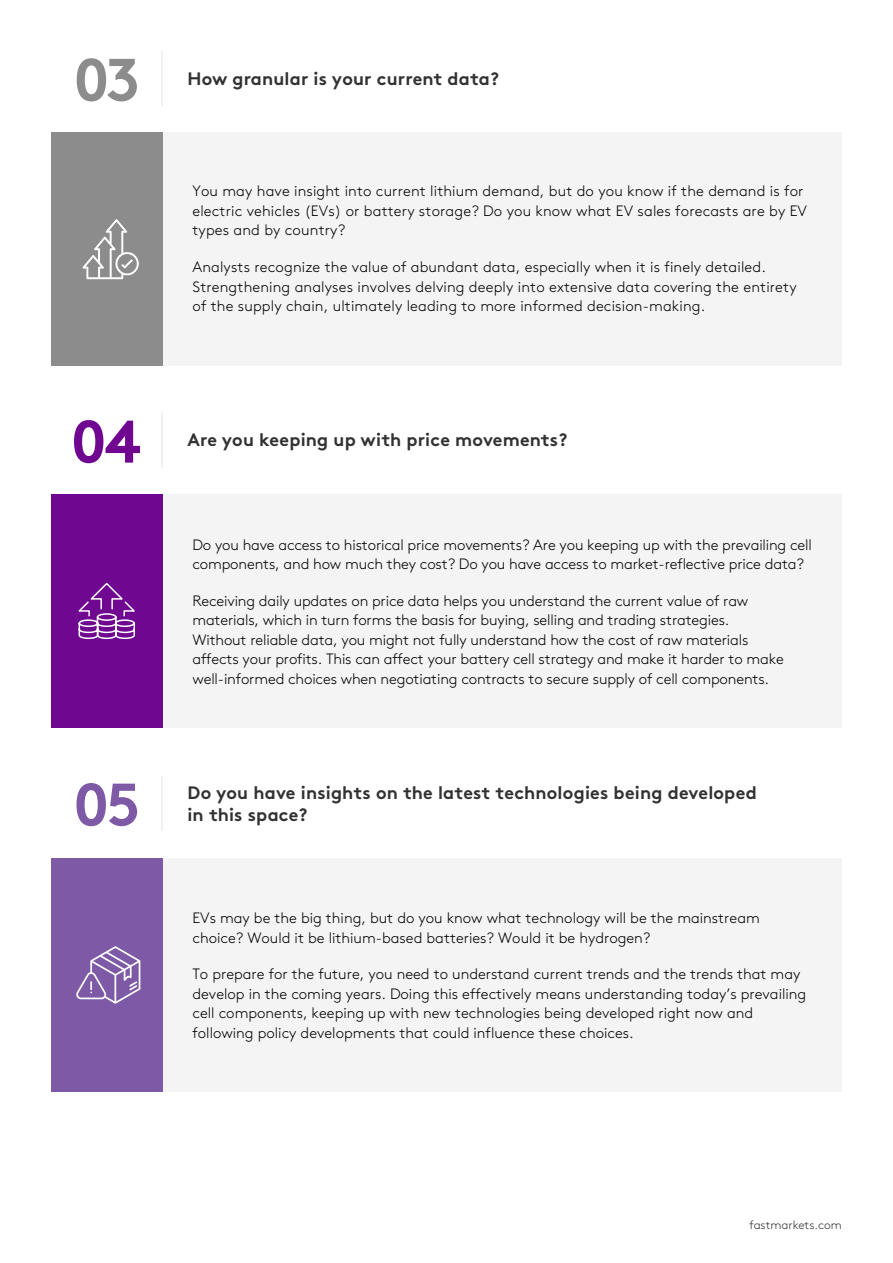
<style>
.page{position:relative;width:893px;height:1263px;background:#fff}
.page>*{position:absolute;margin:0;border:0;box-sizing:border-box;transform-origin:0 0}
.t1{font:700 60px "Brown Std";color:#7e5aa6}
.t2{font:700 60px "Brown Std";color:#8c8c8c}
.t3{font:700 60px "Brown Std";color:#6f0791}
.t4{font:700 18px "Brown Std";letter-spacing:.01em;color:#323232}
.t5{font:300 15px/19.5px "Brown Std";color:#000}
.t6{font:300 12px "Brown Std";color:#323232}
</style>
<div class="page">
<div style="left:163px;top:132px;width:679px;height:234px;background:#f4f4f4"></div>
<div style="left:163px;top:858px;width:679px;height:234px;background:#f4f4f4"></div>
<hr style="left:161px;top:775px;width:2px;height:56px;background:#ececec">
<hr style="left:161px;top:51px;width:2px;height:55px;background:#ececec">
<div style="left:51px;top:132px;width:112px;height:234px;background:#8c8c8c"></div>
<div style="left:51px;top:858px;width:112px;height:234px;background:#7e5aa6"></div>
<svg style="left:76px;top:946px;width:64px;height:58px"></svg>
<svg style="left:82px;top:219px;width:57px;height:60px"></svg>
<div style="left:163px;top:494px;width:679px;height:234px;background:#f4f4f4"></div>
<hr style="left:161px;top:412px;width:2px;height:56px;background:#ececec">
<div style="left:51px;top:494px;width:112px;height:234px;background:#6f0791"></div>
<svg style="left:78px;top:582px;width:57px;height:58px"></svg>
<h1 class="t2" style="left:73px;top:43px;width:68px">03</h1>
<h1 class="t3" style="left:71px;top:405px;width:72px">04</h1>
<h1 class="t1" style="left:73px;top:768px;width:69px">05</h1>
<p class="t4" style="left:188px;top:68px;width:313px">How granular is your current data?</p>
<p class="t5" style="left:192px;top:182px;width:616px">You may have insight into current lithium demand, but do you know if the demand is for electric vehicles (EVs) or battery storage? Do you know what EV sales forecasts are by EV types and by country?</p>
<p class="t5" style="left:192px;top:257px;width:606px">Analysts recognize the value of abundant data, especially when it is finely detailed.<br>Strengthening analyses involves delving deeply into extensive data covering the entirety of the supply chain, ultimately leading to more informed decision-making.</p>
<p class="t4" style="left:187px;top:428px;width:381px">Are you keeping up with price movements?</p>
<p class="t5" style="left:192px;top:535px;width:621px">Do you have access to historical price movements? Are you keeping up with the prevailing cell components, and how much they cost? Do you have access to market-reflective price data?</p>
<p class="t5" style="left:192px;top:591px;width:593px">Receiving daily updates on price data helps you understand the current value of raw materials, which in turn forms the basis for buying, selling and trading strategies.<br>Without reliable data, you might not fully understand how the cost of raw materials affects your profits. This can affect your battery cell strategy and make it harder to make well-informed choices when negotiating contracts to secure supply of cell components.</p>
<p class="t4" style="left:187px;top:781px;width:571px">Do you have insights on the latest technologies being developed</p>
<p class="t4" style="left:187px;top:804px;width:122px">in this space?</p>
<p class="t5" style="left:192px;top:908px;width:569px">EVs may be the big thing, but do you know what technology will be the mainstream choice? Would it be lithium-based batteries? Would it be hydrogen?</p>
<p class="t5" style="left:192px;top:965px;width:615px">To prepare for the future, you need to understand current trends and the trends that may develop in the coming years. Doing this effectively means understanding today’s prevailing cell components, keeping up with new technologies being developed right now and following policy developments that could influence these choices.</p>
<p class="t6" style="left:749px;top:1218px;width:94px">fastmarkets.com</p>
</div>
